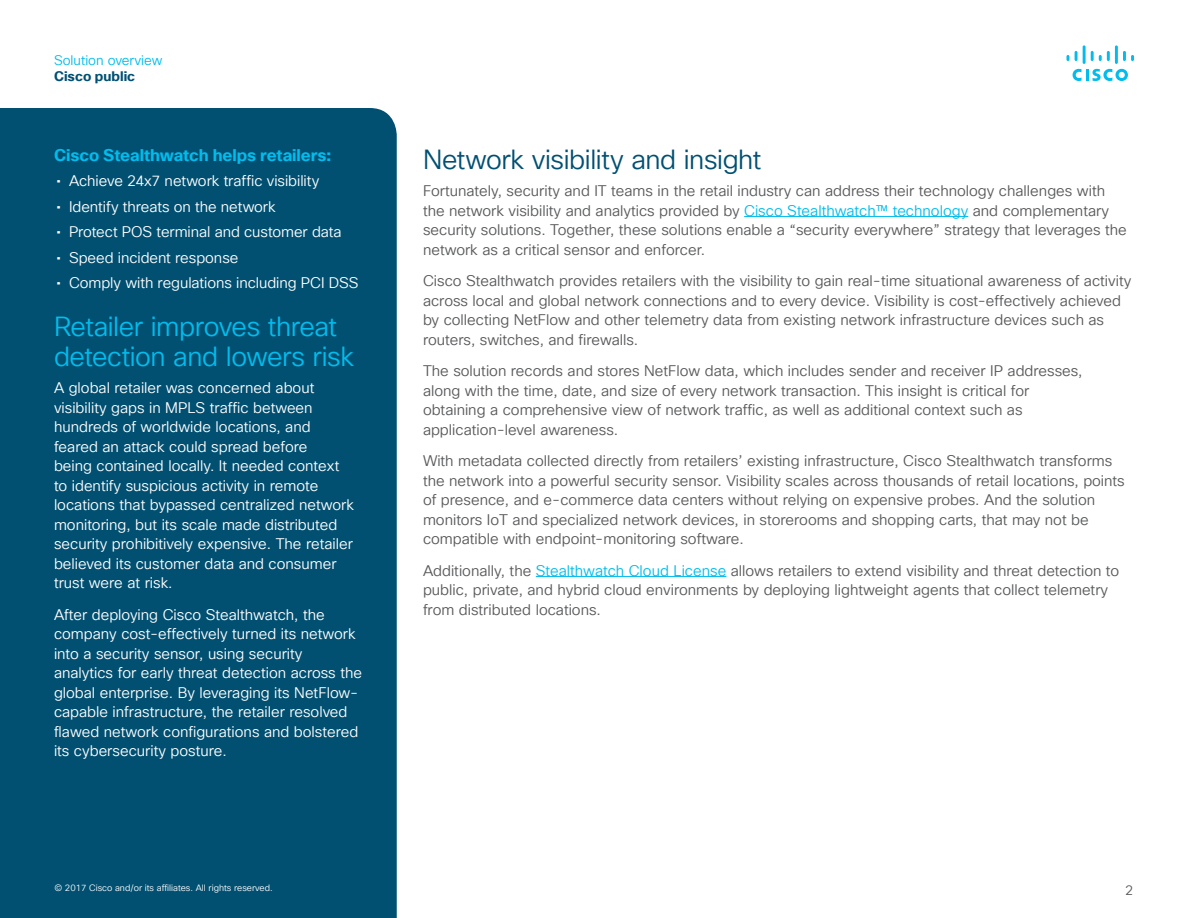
<style>
.page{position:relative;width:1188px;height:918px;background:#fff}
.page>*{position:absolute;margin:0;border:0;box-sizing:border-box;transform-origin:0 0}
.Subhead2_Blue{font:27px/30px "Cisco Sans TT Light";letter-spacing:-.015em;color:#01bcec}
.Subhead2_Indigo{font:27px "Cisco Sans TT Light";letter-spacing:-.015em;color:#005073}
.Subhead3_Blue{font:700 16.5px "Cisco Sans TT";letter-spacing:-.005em;color:#01bcec}
.Body{font:15px/19.5px "Cisco Sans TT Light";color:#57585a}
.Body_White{font:15px/19.5px "Cisco Sans TT Light";color:#fff}
.t1{font:13.5px "Cisco Sans TT Light";color:#01bcec}
.t2{font:700 13.5px "Cisco Sans TT";color:#005073}
.t3{font:13.5px "Cisco Sans TT Light";color:#57585a}
.Footer_white{font:9px "Cisco Sans TT Light";color:#fff}
.s1{font-family:"Cisco Sans TT"}
.s2{color:#01bcec}
</style>
<div class="page">
<svg style="left:1073px;top:69px;width:55px;height:12px"></svg>
<svg style="left:1067px;top:55px;width:2px;height:6px"></svg>
<svg style="left:1075px;top:51px;width:3px;height:10px"></svg>
<hr style="left:1083px;top:45px;width:3px;height:19px;background:#01bcec">
<svg style="left:1091px;top:51px;width:19px;height:10px"></svg>
<hr style="left:1115px;top:45px;width:3px;height:19px;background:#01bcec">
<svg style="left:1123px;top:51px;width:11px;height:10px"></svg>
<div style="left:0;top:108px;width:397px;height:810px;background:#015072"></div>
<hr style="left:744px;top:216px;width:224px;height:1px;background:#01bcec">
<hr style="left:536px;top:576px;width:190px;height:1px;background:#01bcec">
<p class="t1" style="left:54px;top:51px;width:110px">Solution overview</p>
<p class="t2" style="left:54px;top:67px;width:83px">Cisco public</p>
<p class="Subhead3_Blue" style="left:54px;top:144px;width:279px">Cisco Stealthwatch helps retailers:</p>
<p class="Body_White" style="left:56px;top:172px;width:265px"><span class="s1">•</span> Achieve 24x7 network traffic visibility</p>
<p class="Body_White" style="left:56px;top:197px;width:221px"><span class="s1">•</span> Identify threats on the network</p>
<p class="Body_White" style="left:56px;top:223px;width:287px"><span class="s1">•</span> Protect POS terminal and customer data</p>
<p class="Body_White" style="left:56px;top:248px;width:184px"><span class="s1">•</span> Speed incident response</p>
<p class="Body_White" style="left:56px;top:274px;width:304px"><span class="s1">•</span> Comply with regulations including PCI DSS</p>
<p class="Subhead2_Blue" style="left:54px;top:313px;width:302px">Retailer improves threat detection and lowers risk</p>
<p class="Body_White" style="left:54px;top:379px;width:301px">A global retailer was concerned about visibility gaps in MPLS traffic between hundreds of worldwide locations, and feared an attack could spread before<br>being contained locally. It needed context to identify suspicious activity in remote locations that bypassed centralized network monitoring, but its scale made distributed security prohibitively expensive. The retailer believed its customer data and consumer trust were at risk.</p>
<p class="Body_White" style="left:54px;top:605px;width:310px">After deploying Cisco Stealthwatch, the company cost-effectively turned its network into a security sensor, using security analytics for early threat detection across the global enterprise. By leveraging its NetFlow&shy;capable infrastructure, the retailer resolved flawed network configurations and bolstered its cybersecurity posture.</p>
<p class="Footer_white" style="left:54px;top:882px;width:220px">© 2017 Cisco and/or its affiliates. All rights reserved.</p>
<p class="Subhead2_Indigo" style="left:423px;top:142px;width:340px">Network visibility and insight</p>
<p class="Body" style="left:423px;top:182px;width:705px">Fortunately, security and IT teams in the retail industry can address their technology challenges with the network visibility and analytics provided by <span class="s2">Cisco Stealthwatch™ technology</span> and complementary security solutions. Together, these solutions enable a “security everywhere” strategy that leverages the network as a critical sensor and enforcer.</p>
<p class="Body" style="left:423px;top:272px;width:710px">Cisco Stealthwatch provides retailers with the visibility to gain real-time situational awareness of activity across local and global network connections and to every device. Visibility is cost-effectively achieved by collecting NetFlow and other telemetry data from existing network infrastructure devices such as routers, switches, and firewalls.</p>
<p class="Body" style="left:423px;top:362px;width:661px">The solution records and stores NetFlow data, which includes sender and receiver IP addresses, along with the time, date, and size of every network transaction. This insight is critical for obtaining a comprehensive view of network traffic, as well as additional context such as application-level awareness.</p>
<p class="Body" style="left:423px;top:452px;width:703px">With metadata collected directly from retailers’ existing infrastructure, Cisco Stealthwatch transforms the network into a powerful security sensor. Visibility scales across thousands of retail locations, points of presence, and e-commerce data centers without relying on expensive probes. And the solution monitors IoT and specialized network devices, in storerooms and shopping carts, that may not be compatible with endpoint-monitoring software.</p>
<p class="Body" style="left:423px;top:561px;width:698px">Additionally, the <span class="s2">Stealthwatch Cloud License</span> allows retailers to extend visibility and threat detection to public, private, and hybrid cloud environments by deploying lightweight agents that collect telemetry from distributed locations.</p>
<p class="t3" style="left:1125px;top:881px;width:10px">2</p>
</div>
